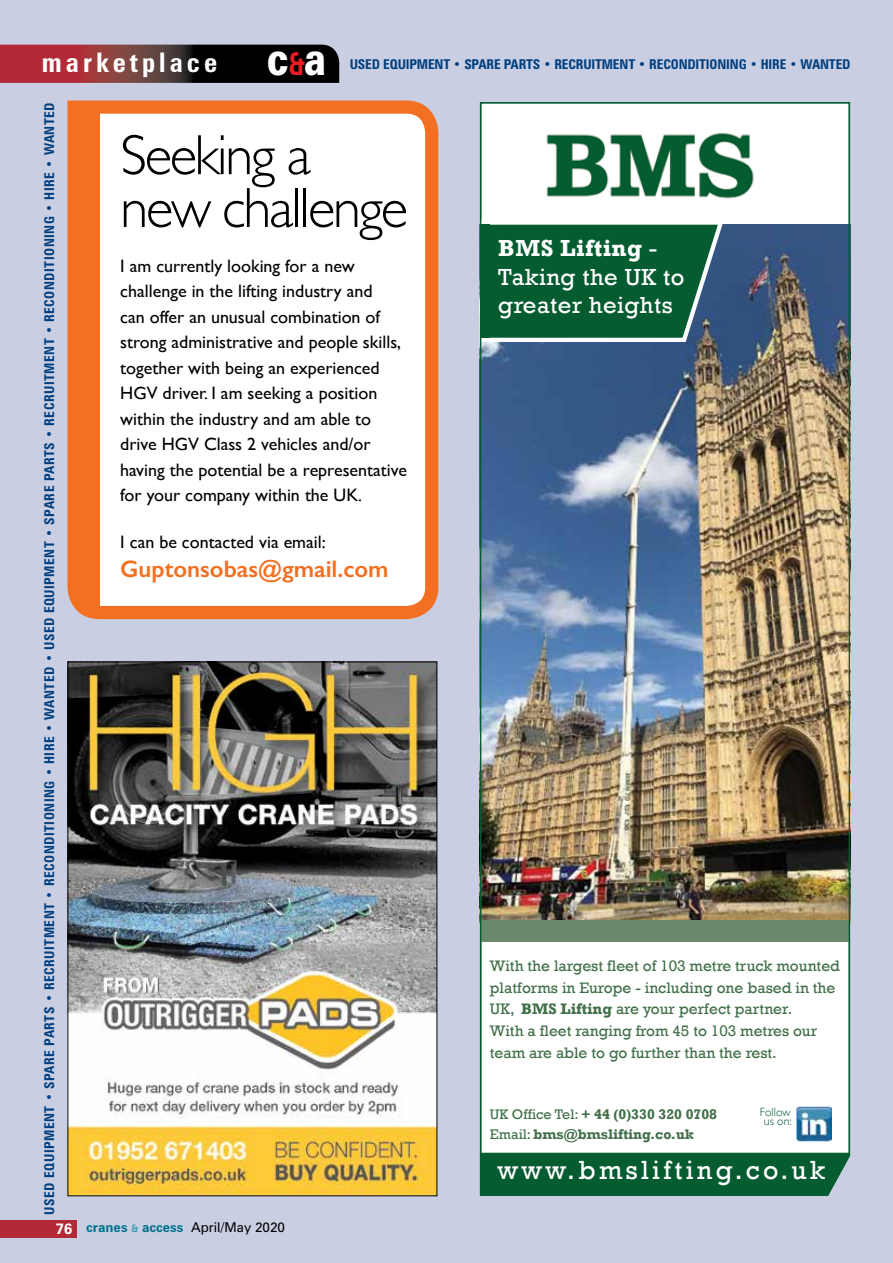
<style>
.page{position:relative;width:893px;height:1263px;background:#c9cee2}
.page>*{position:absolute;margin:0;border:0;box-sizing:border-box;transform-origin:0 0}
.t1{font:300 57px/52.8px "Gill Sans";letter-spacing:-.04em;color:#000}
.t2{font:27px "Rockwell";letter-spacing:.12em;color:#fff}
.t3{font:700 condensed 27px "Zurich BT";letter-spacing:.15em;color:#fff}
.t4{font:600 24px "Gill Sans";color:#f36f21}
.t5{font:23.85px/28.7px "Rockwell";letter-spacing:.02em;color:#fff}
.t6{font:18px/25.5px "Gill Sans";color:#000}
.t7{font:15.6px/21.6px "Rockwell";color:#427049}
.t8{font:700 14.25px/20px "Rockwell";color:#427049}
.t9{font:700 condensed 13.5px "Zurich BT";letter-spacing:.035em;color:#003e7e}
.t10{font:700 condensed 13.5px "Zurich BT";letter-spacing:-.01em;color:#003e7e}
.t11{font:13.5px "Zurich BT";color:#000}
.t12{font:300 12px/9.6px "Gill Sans";color:#055c30;text-align:center}
.s1{font-weight:900;font-stretch:normal;font-size:45.9px}
.s2{font-stretch:normal;font-size:31.65px;color:#ed1d24}
.s3{font-weight:700;font-size:15px;color:#fff}
.s4{font-weight:700;color:#00728f}
.s5{font-weight:700;font-size:10.5px;color:#3c9db6}
.s6{font-weight:700}
.s7{font-weight:400}
</style>
<div class="page">
<img style="left:69px;top:663px;width:366px;height:531px">
<div style="left:0;top:1220px;width:77px;height:17px;background:#b22a37"></div>
<svg style="left:67px;top:100px;width:372px;height:520px;background:#fdf1ea"></svg>
<div style="left:73px;top:107px;width:27px;height:486px;background:#f36f21"></div>
<div style="left:81px;top:107px;width:19px;height:502px;background:#f36f21"></div>
<svg style="left:0;top:45px;width:339px;height:38px;background:#501f22"></svg>
<img style="left:479px;top:102px;width:372px;height:1094px">
<div style="left:531px;top:130px;width:237px;height:71px;background:#fff"></div>
<img style="left:546px;top:133px;width:208px;height:66px">
<img style="left:797px;top:1106px;width:35px;height:36px">
<div style="left:480px;top:225px;width:10px;height:113px;background:#055c30"></div>
<h2 class="t3" style="left:42px;top:46px;width:286px">marketplace <span class="s1">c</span><span class="s2">&amp;</span><span class="s1">a</span></h2>
<p class="t10" style="left:350px;top:56px;width:502px">USED EQUIPMENT • SPARE PARTS • RECRUITMENT • RECONDITIONING • HIRE • WANTED</p>
<p class="t9" style="left:41px;top:1214px;width:1114px;rotate:-90deg">USED EQUIPMENT • SPARE PARTS • RECRUITMENT • RECONDITIONING • HIRE • WANTED • USED EQUIPMENT • SPARE PARTS • RECRUITMENT • RECONDITIONING • HIRE • WANTED</p>
<h1 class="t1" style="left:120px;top:126px;width:289px">Seeking a new challenge</h1>
<p class="t6" style="left:120px;top:253px;width:288px">I am currently looking for a new challenge in the lifting industry and<br>can offer an unusual combination of strong administrative and people skills, together with being an experienced HGV driver. I am seeking a position within the industry and am able to drive HGV Class 2 vehicles and/or having the potential be a representative for your company within the UK.</p>
<p class="t6" style="left:120px;top:529px;width:207px">I can be contacted via email:</p>
<h3 class="t4" style="left:120px;top:554px;width:270px">Guptonsobas@gmail.com</h3>
<p class="t11" style="left:56px;top:1219px;width:231px"><span class="s3">76</span> <span class="s4">cranes</span> <span class="s5">&amp;</span> <span class="s4">access</span> April/May 2020</p>
<h3 class="t5" style="left:498px;top:234px;width:188px"><span class="s6">BMS Lifting</span> -<br>Taking the UK to greater heights</h3>
<p class="t7" style="left:490px;top:955px;width:352px">With the largest fleet of 103 metre truck mounted platforms in Europe - including one based in the UK, <span class="s6">BMS Lifting</span> are your perfect partner.<br>With a fleet ranging from 45 to 103 metres our team are able to go further than the rest.</p>
<p class="t8" style="left:490px;top:1104px;width:229px"><span class="s7">UK Office Tel:</span> + 44 (0)330 320 0708<br><span class="s7">Email:</span> bms@bmslifting.co.uk</p>
<p class="t12" style="left:760px;top:1106px;width:33px">Follow us on:</p>
<h2 class="t2" style="left:497px;top:1154px;width:329px">www.bmslifting.co.uk</h2>
</div>
